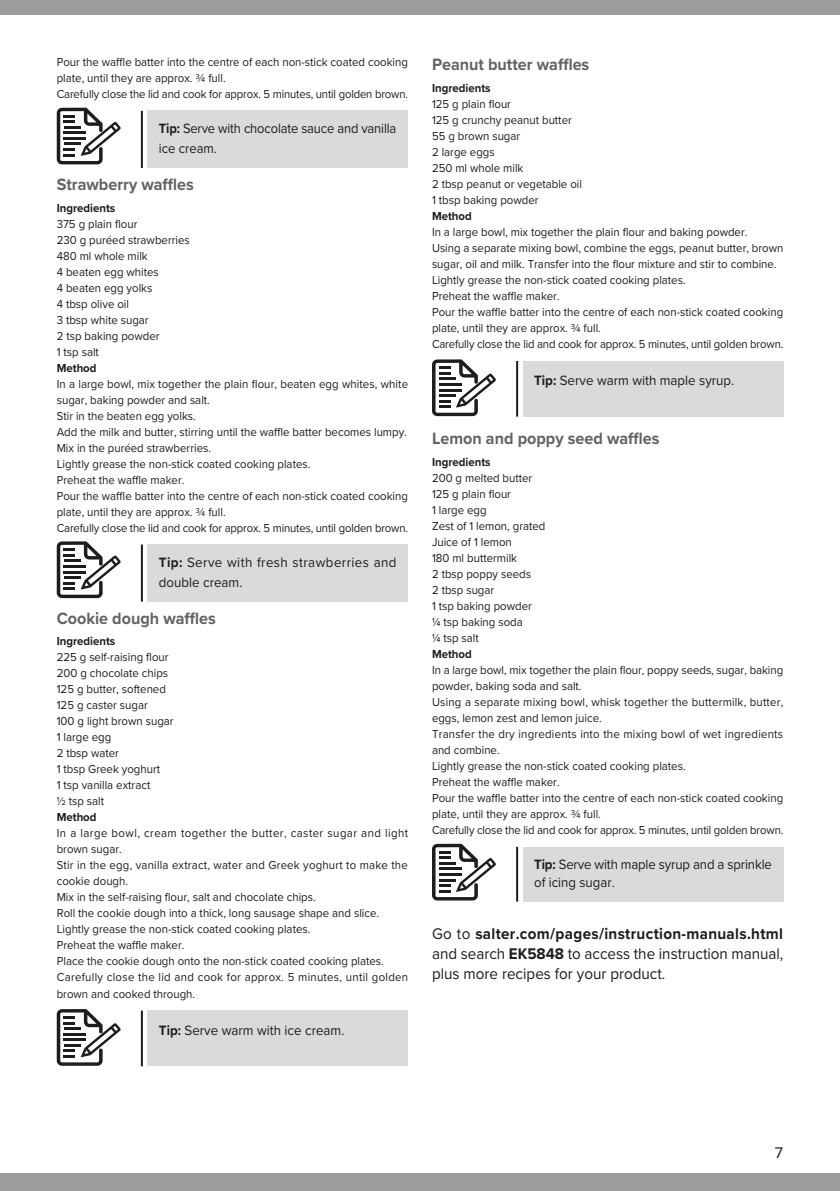
<style>
.page{position:relative;width:840px;height:1191px;background:#fff}
.page>*{position:absolute;margin:0;border:0;box-sizing:border-box;transform-origin:0 0}
.t1{font:700 17px "Proxima Nova";color:#646363;scale:.95 1}
.t2{font:16px/20px "Proxima Nova";color:#1d1d1b;text-align:justify;scale:.95 1}
.t3{font:16px "Proxima Nova";color:#1d1d1b}
.t4{font:14px "Proxima Nova";color:#1d1d1b;scale:.95 1}
.t5{font:14px/18px "Proxima Nova";color:#1d1d1b;scale:.94 1}
.t6{font:14px/20px "Proxima Nova";color:#1d1d1b;scale:.92 1}
.t7{font:14px/20px "Proxima Nova";letter-spacing:.03em;color:#1d1d1b;scale:.95 1}
.t8{font:12px/16px "Proxima Nova";color:#1d1d1b;scale:.95 1}
.t9{font:700 12px "Proxima Nova";color:#1d1d1b;scale:.95 1}
.s1{font-weight:700}
</style>
<div class="page">
<div style="left:0;top:0;width:839px;height:14px;background:#9d9d9c"></div>
<div style="left:0;top:1174px;width:839px;height:17px;background:#9d9d9c"></div>
<div style="left:147px;top:111px;width:261px;height:57px;background:#dadada"></div>
<hr style="left:141px;top:111px;width:2px;height:57px;background:#1d1d1b">
<div style="left:147px;top:544px;width:261px;height:57px;background:#dadada"></div>
<hr style="left:141px;top:544px;width:2px;height:57px;background:#1d1d1b">
<div style="left:147px;top:1010px;width:261px;height:56px;background:#dadada"></div>
<hr style="left:141px;top:1010px;width:2px;height:56px;background:#1d1d1b">
<div style="left:522px;top:361px;width:260px;height:56px;background:#dadada"></div>
<hr style="left:516px;top:361px;width:2px;height:56px;background:#1d1d1b">
<div style="left:522px;top:847px;width:260px;height:54px;background:#dadada"></div>
<hr style="left:516px;top:847px;width:2px;height:54px;background:#1d1d1b">
<svg style="left:57px;top:108px;width:64px;height:56px"></svg>
<svg style="left:57px;top:541px;width:64px;height:57px"></svg>
<svg style="left:57px;top:1009px;width:64px;height:56px"></svg>
<svg style="left:432px;top:359px;width:63px;height:57px"></svg>
<svg style="left:432px;top:843px;width:63px;height:57px"></svg>
<p class="t8" style="left:57px;top:54px;width:371px">Pour the waffle batter into the centre of each non-stick coated cooking plate, until they are approx. ¾ full.<br>Carefully close the lid and cook for approx. 5 minutes, until golden brown.</p>
<p class="t6" style="left:159px;top:118px;width:259px"><span class="s1">Tip:</span> Serve with chocolate sauce and vanilla ice cream.</p>
<h1 class="t1" style="left:57px;top:172px;width:146px">Strawberry waffles</h1>
<p class="t9" style="left:57px;top:199px;width:63px">Ingredients</p>
<p class="t8" style="left:57px;top:215px;width:141px">375 g plain flour<br>230 g puréed strawberries<br>480 ml whole milk<br>4 beaten egg whites<br>4 beaten egg yolks<br>4 tbsp olive oil<br>3 tbsp white sugar<br>2 tsp baking powder<br>1 tsp salt</p>
<p class="t9" style="left:57px;top:359px;width:43px">Method</p>
<p class="t8" style="left:57px;top:375px;width:371px">In a large bowl, mix together the plain flour, beaten egg whites, white sugar, baking powder and salt.<br>Stir in the beaten egg yolks.<br>Add the milk and butter, stirring until the waffle batter becomes lumpy.<br>Mix in the puréed strawberries.<br>Lightly grease the non-stick coated cooking plates.<br>Preheat the waffle maker.<br>Pour the waffle batter into the centre of each non-stick coated cooking plate, until they are approx. ¾ full.<br>Carefully close the lid and cook for approx. 5 minutes, until golden brown.</p>
<p class="t7" style="left:159px;top:551px;width:251px"><span class="s1">Tip:</span> Serve with fresh strawberries and double cream.</p>
<h1 class="t1" style="left:57px;top:605px;width:169px">Cookie dough waffles</h1>
<p class="t9" style="left:57px;top:632px;width:63px">Ingredients</p>
<p class="t8" style="left:57px;top:649px;width:124px">225 g self-raising flour<br>200 g chocolate chips<br>125 g butter, softened<br>125 g caster sugar<br>100 g light brown sugar<br>1 large egg<br>2 tbsp water<br>1 tbsp Greek yoghurt<br>1 tsp vanilla extract<br>½ tsp salt</p>
<p class="t9" style="left:57px;top:808px;width:43px">Method</p>
<p class="t8" style="left:57px;top:825px;width:371px">In a large bowl, cream together the butter, caster sugar and light brown sugar.<br>Stir in the egg, vanilla extract, water and Greek yoghurt to make the cookie dough.<br>Mix in the self-raising flour, salt and chocolate chips.<br>Roll the cookie dough into a thick, long sausage shape and slice.<br>Lightly grease the non-stick coated cooking plates.<br>Preheat the waffle maker.<br>Place the cookie dough onto the non-stick coated cooking plates.<br>Carefully close the lid and cook for approx. 5 minutes, until golden brown and cooked through.</p>
<p class="t4" style="left:159px;top:1019px;width:197px"><span class="s1">Tip:</span> Serve warm with ice cream.</p>
<h1 class="t1" style="left:432px;top:52px;width:167px">Peanut butter waffles</h1>
<p class="t9" style="left:432px;top:79px;width:63px">Ingredients</p>
<p class="t8" style="left:432px;top:95px;width:159px">125 g plain flour<br>125 g crunchy peanut butter<br>55 g brown sugar<br>2 large eggs<br>250 ml whole milk<br>2 tbsp peanut or vegetable oil<br>1 tbsp baking powder</p>
<p class="t9" style="left:432px;top:207px;width:43px">Method</p>
<p class="t8" style="left:432px;top:223px;width:371px">In a large bowl, mix together the plain flour and baking powder.<br>Using a separate mixing bowl, combine the eggs, peanut butter, brown sugar, oil and milk. Transfer into the flour mixture and stir to combine.<br>Lightly grease the non-stick coated cooking plates.<br>Preheat the waffle maker.<br>Pour the waffle batter into the centre of each non-stick coated cooking plate, until they are approx. ¾ full.<br>Carefully close the lid and cook for approx. 5 minutes, until golden brown.</p>
<p class="t4" style="left:534px;top:370px;width:212px"><span class="s1">Tip:</span> Serve warm with maple syrup.</p>
<h1 class="t1" style="left:432px;top:426px;width:241px">Lemon and poppy seed waffles</h1>
<p class="t9" style="left:432px;top:453px;width:63px">Ingredients</p>
<p class="t8" style="left:432px;top:469px;width:121px">200 g melted butter<br>125 g plain flour<br>1 large egg<br>Zest of 1 lemon, grated<br>Juice of 1 lemon<br>180 ml buttermilk<br>2 tbsp poppy seeds<br>2 tbsp sugar<br>1 tsp baking powder<br>¼ tsp baking soda<br>¼ tsp salt</p>
<p class="t9" style="left:432px;top:645px;width:43px">Method</p>
<p class="t8" style="left:432px;top:661px;width:371px">In a large bowl, mix together the plain flour, poppy seeds, sugar, baking powder, baking soda and salt.<br>Using a separate mixing bowl, whisk together the buttermilk, butter, eggs, lemon zest and lemon juice.<br>Transfer the dry ingredients into the mixing bowl of wet ingredients and combine.<br>Lightly grease the non-stick coated cooking plates.<br>Preheat the waffle maker.<br>Pour the waffle batter into the centre of each non-stick coated cooking plate, until they are approx. ¾ full.<br>Carefully close the lid and cook for approx. 5 minutes, until golden brown.</p>
<p class="t5" style="left:534px;top:855px;width:254px"><span class="s1">Tip:</span> Serve with maple syrup and a sprinkle of icing sugar.</p>
<h2 class="t2" style="left:432px;top:922px;width:371px">Go to <span class="s1">salter.com/pages/instruction-manuals.html </span>and search <span class="s1">EK5848</span> to access the instruction manual, plus more recipes for your product.</h2>
<h2 class="t3" style="left:774px;top:1141px;width:10px">7</h2>
</div>
